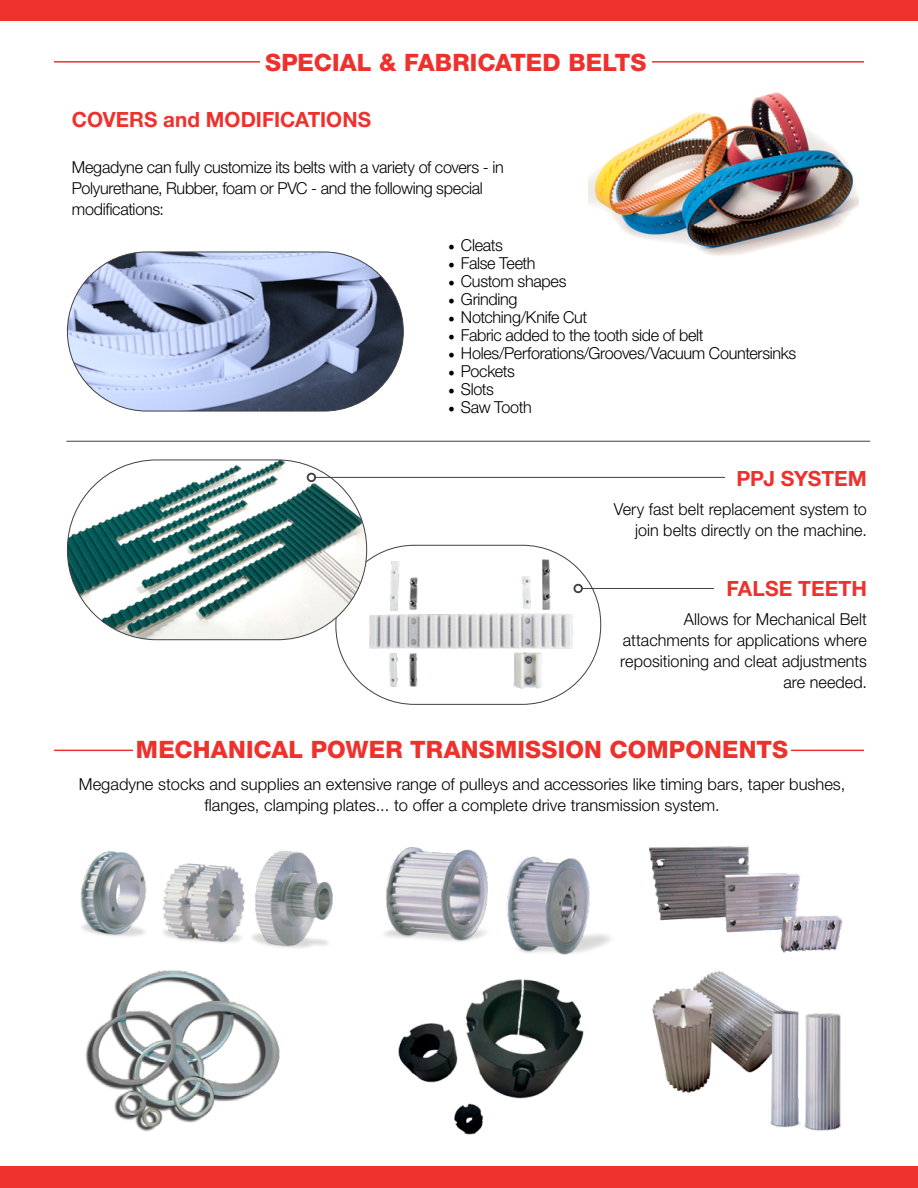
<style>
.page{position:relative;width:918px;height:1188px;background:#fff}
.page>*{position:absolute;margin:0;border:0;box-sizing:border-box;transform-origin:0 0}
.t1{font:800 24px "Helvetica Neue LT Std";letter-spacing:.005em;color:#ee312d}
.t2{font:700 21px "Helvetica Neue LT Std";color:#ee312d}
.t3{font:300 16.5px/21px "Helvetica Neue LT Std";letter-spacing:-.005em;color:#000;text-align:right}
.t4{font:300 16.5px "Helvetica Neue LT Std";letter-spacing:-.03em;color:#000}
.t5{font:300 16.5px "Helvetica Neue LT Std";letter-spacing:-.025em;color:#000}
.s1{font-family:"Minion Pro";font-weight:400;font-size:18px}
</style>
<div class="page">
<img style="left:67px;top:252px;width:336px;height:159px;border-radius:80px">
<hr style="left:54px;top:61px;width:810px;height:2px;background:#ee312d">
<img style="left:589px;top:92px;width:269px;height:164px">
<div style="left:260px;top:54px;width:391px;height:17px;background:#fff"></div>
<img style="left:339px;top:545px;width:262px;height:159px">
<img style="left:67px;top:460px;width:300px;height:180px">
<hr style="left:66px;top:441px;width:804px;height:1px;background:#414042">
<hr style="left:315px;top:477px;width:410px;height:1px;background:#414042">
<div style="left:307px;top:473px;width:9px;height:9px;border:2px solid #414042;border-radius:50%"></div>
<hr style="left:582px;top:588px;width:132px;height:1px;background:#414042">
<div style="left:573px;top:584px;width:10px;height:9px;border:2px solid #414042;border-radius:50%"></div>
<hr style="left:54px;top:750px;width:810px;height:1px;background:#ee312d">
<div style="left:133px;top:741px;width:658px;height:17px;background:#fff"></div>
<div style="left:0;top:0;width:918px;height:21px;background:#ee312d"></div>
<div style="left:0;top:1167px;width:918px;height:21px;background:#ee312d"></div>
<img style="left:384px;top:847px;width:104px;height:95px">
<img style="left:506px;top:856px;width:105px;height:99px">
<img style="left:80px;top:850px;width:253px;height:98px">
<img style="left:649px;top:845px;width:194px;height:108px">
<img style="left:652px;top:971px;width:124px;height:122px">
<img style="left:85px;top:970px;width:195px;height:162px">
<img style="left:398px;top:979px;width:186px;height:156px">
<img style="left:762px;top:1005px;width:80px;height:126px">
<h1 class="t1" style="left:265px;top:48px;width:383px">SPECIAL &amp; FABRICATED BELTS</h1>
<p class="t2" style="left:72px;top:106px;width:301px">COVERS and MODIFICATIONS</p>
<p class="t3" style="left:72px;top:156px;width:433px;text-align:left">Megadyne can fully customize its belts with a variety of covers - in<br>Polyurethane, Rubber, foam or PVC - and the following special modifications:</p>
<p class="t3" style="left:448px;top:234px;width:56px"><span class="s1">•</span> Cleats</p>
<p class="t5" style="left:448px;top:253px;width:89px"><span class="s1">•</span> False Teeth</p>
<p class="t3" style="left:448px;top:270px;width:120px"><span class="s1">•</span> Custom shapes</p>
<p class="t3" style="left:448px;top:288px;width:71px"><span class="s1">•</span> Grinding</p>
<p class="t3" style="left:448px;top:306px;width:141px"><span class="s1">•</span> Notching/Knife Cut</p>
<p class="t3" style="left:448px;top:324px;width:257px"><span class="s1">•</span> Fabric added to the tooth side of belt</p>
<p class="t3" style="left:448px;top:342px;width:350px"><span class="s1">•</span> Holes/Perforations/Grooves/Vacuum Countersinks</p>
<p class="t4" style="left:448px;top:361px;width:68px"><span class="s1">•</span> Pockets</p>
<p class="t3" style="left:448px;top:378px;width:47px"><span class="s1">•</span> Slots</p>
<p class="t4" style="left:448px;top:397px;width:85px"><span class="s1">•</span> Saw Tooth</p>
<p class="t2" style="left:736px;top:465px;width:132px">PPJ SYSTEM</p>
<p class="t3" style="left:614px;top:498px;width:255px">Very fast belt replacement system to join belts directly on the machine.</p>
<p class="t2" style="left:726px;top:575px;width:142px">FALSE TEETH</p>
<p class="t3" style="left:620px;top:609px;width:248px">Allows for Mechanical Belt attachments for applications where repositioning and cleat adjustments are needed.</p>
<h1 class="t1" style="left:136px;top:735px;width:654px">MECHANICAL POWER TRANSMISSION COMPONENTS</h1>
<p class="t3" style="left:79px;top:773px;width:768px;text-align:center">Megadyne stocks and supplies an extensive range of pulleys and accessories like timing bars, taper bushes, flanges, clamping plates... to offer a complete drive transmission system.</p>
</div>
